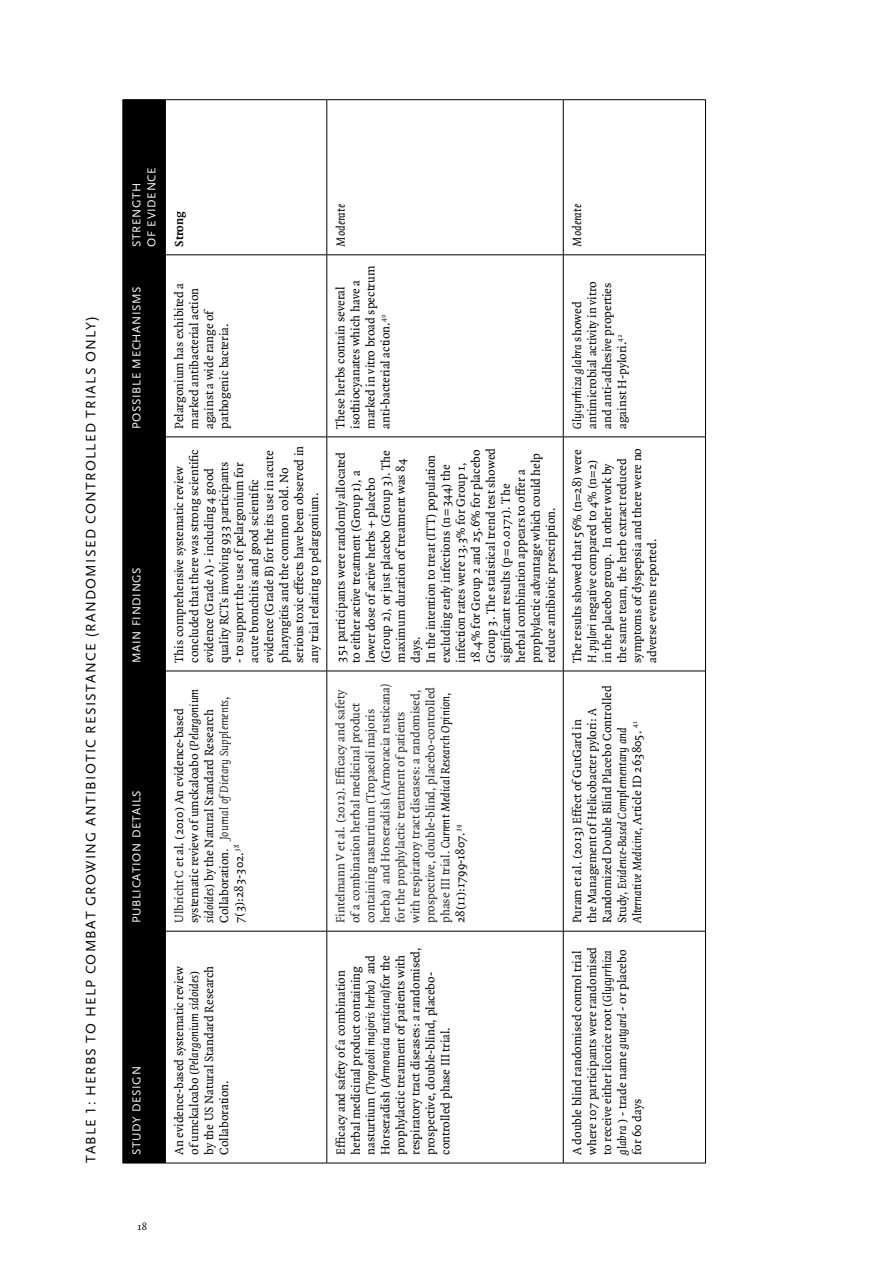
<style>
.page{position:relative;width:893px;height:1263px;background:#fff}
.page>*{position:absolute;margin:0;border:0;box-sizing:border-box;transform-origin:0 0}
.t1{font:14.25px "Scala Sans Caps";letter-spacing:.09em;color:#000}
.t2{font:12.75px/15px "Quadraat";color:#000}
.t3{font:12.75px/15px "Quadraat";color:#262626}
.t4{font:italic 12.75px "Quadraat";color:#000}
.t5{font:700 12.75px "Quadraat";color:#000}
.t6{font:12px/15px "Scala Sans Caps";letter-spacing:.05em;color:#fff}
.t7{font:10.5px "Quadraat";color:#000}
.s1{color:#262626}
.s2{font-style:italic}
.s3{font-style:italic;color:#262626}
.s4{font-style:italic;color:#000}
.s5{color:#000}
</style>
<div class="page">
<div style="left:123px;top:100px;width:42px;height:1063px;background:#000"></div>
<hr style="left:122px;top:931px;width:1px;height:232px;background:#000">
<hr style="left:123px;top:1163px;width:42px;height:1px;background:#000">
<hr style="left:122px;top:671px;width:1px;height:260px;background:#000">
<hr style="left:123px;top:931px;width:42px;height:1px;background:#000">
<hr style="left:122px;top:437px;width:1px;height:234px;background:#000">
<hr style="left:123px;top:671px;width:42px;height:1px;background:#000">
<hr style="left:122px;top:255px;width:1px;height:182px;background:#000">
<hr style="left:123px;top:436px;width:42px;height:1px;background:#000">
<hr style="left:122px;top:99px;width:1px;height:156px;background:#000">
<hr style="left:123px;top:254px;width:42px;height:1px;background:#000">
<hr style="left:123px;top:99px;width:42px;height:1px;background:#000">
<hr style="left:165px;top:931px;width:1px;height:232px;background:#000">
<hr style="left:166px;top:1163px;width:160px;height:1px;background:#000">
<hr style="left:165px;top:671px;width:1px;height:260px;background:#000">
<hr style="left:166px;top:931px;width:160px;height:1px;background:#000">
<hr style="left:165px;top:437px;width:1px;height:234px;background:#000">
<hr style="left:166px;top:671px;width:160px;height:1px;background:#000">
<hr style="left:165px;top:255px;width:1px;height:182px;background:#000">
<hr style="left:166px;top:436px;width:160px;height:1px;background:#000">
<hr style="left:165px;top:99px;width:1px;height:156px;background:#000">
<hr style="left:166px;top:254px;width:160px;height:1px;background:#000">
<hr style="left:166px;top:99px;width:160px;height:1px;background:#000">
<hr style="left:326px;top:931px;width:1px;height:232px;background:#000">
<hr style="left:327px;top:1163px;width:236px;height:1px;background:#000">
<hr style="left:326px;top:671px;width:1px;height:260px;background:#000">
<hr style="left:327px;top:931px;width:236px;height:1px;background:#000">
<hr style="left:326px;top:437px;width:1px;height:234px;background:#000">
<hr style="left:327px;top:671px;width:236px;height:1px;background:#000">
<hr style="left:326px;top:255px;width:1px;height:182px;background:#000">
<hr style="left:327px;top:436px;width:236px;height:1px;background:#000">
<hr style="left:326px;top:99px;width:1px;height:156px;background:#000">
<hr style="left:327px;top:254px;width:236px;height:1px;background:#000">
<hr style="left:327px;top:99px;width:236px;height:1px;background:#000">
<hr style="left:563px;top:931px;width:1px;height:232px;background:#000">
<hr style="left:564px;top:1163px;width:141px;height:1px;background:#000">
<hr style="left:563px;top:671px;width:1px;height:260px;background:#000">
<hr style="left:564px;top:931px;width:141px;height:1px;background:#000">
<hr style="left:563px;top:437px;width:1px;height:234px;background:#000">
<hr style="left:564px;top:671px;width:141px;height:1px;background:#000">
<hr style="left:563px;top:255px;width:1px;height:182px;background:#000">
<hr style="left:564px;top:436px;width:141px;height:1px;background:#000">
<hr style="left:563px;top:99px;width:1px;height:156px;background:#000">
<hr style="left:564px;top:254px;width:141px;height:1px;background:#000">
<hr style="left:564px;top:99px;width:141px;height:1px;background:#000">
<hr style="left:705px;top:931px;width:1px;height:232px;background:#000">
<hr style="left:705px;top:671px;width:1px;height:260px;background:#000">
<hr style="left:705px;top:437px;width:1px;height:234px;background:#000">
<hr style="left:705px;top:255px;width:1px;height:182px;background:#000">
<hr style="left:705px;top:99px;width:1px;height:156px;background:#000">
<p class="t1" style="left:83px;top:1163px;width:849px;rotate:-90deg">TABLE 1: HERBS TO HELP COMBAT GROWING ANTIBIOTIC RESISTANCE (RANDOMISED CONTROLLED TRIALS ONLY)</p>
<p class="t6" style="left:129px;top:247px;width:81px;rotate:-90deg">STRENGTH<br>OF EVIDENCE</p>
<p class="t6" style="left:129px;top:429px;width:144px;rotate:-90deg">POSSIBLE MECHANISMS</p>
<p class="t6" style="left:129px;top:663px;width:97px;rotate:-90deg">MAIN FINDINGS</p>
<p class="t6" style="left:129px;top:923px;width:134px;rotate:-90deg">PUBLICATION DETAILS</p>
<p class="t6" style="left:129px;top:1155px;width:90px;rotate:-90deg">STUDY DESIGN</p>
<p class="t5" style="left:172px;top:247px;width:37px;rotate:-90deg">Strong</p>
<p class="t2" style="left:172px;top:429px;width:147px;rotate:-90deg">Pelargonium has exhibited a marked antibacterial action against a wide range of pathogenic bacteria.</p>
<p class="t2" style="left:172px;top:663px;width:215px;rotate:-90deg">This comprehensive systematic review concluded that there was strong scientific evidence (Grade A) - including 4 good quality RCTs involving 933 participants</p>
<p class="t2" style="left:232px;top:663px;width:218px;rotate:-90deg">- to support the use of pelargonium for acute bronchitis and good scientific evidence (Grade B) for the its use in acute pharyngitis and the common cold. No serious toxic effects have been observed in any trial relating to pelargonium.</p>
<p class="t2" style="left:172px;top:923px;width:236px;rotate:-90deg"><span class="s1">Ulbricht C</span> et al. (2010) An evidence-based systematic review of umckaloabo (<span class="s2">Pelargonium sidoides</span>) by the Natural Standard Research Collaboration<span class="s2">.</span> <span class="s3">Journal ofDietary Supplements</span>, 7(3):283-302.<sup>38</sup></p>
<p class="t2" style="left:172px;top:1155px;width:191px;rotate:-90deg">An evidence-based systematic review of umckaloabo (<span class="s2">Pelargonium sidoides</span>) by the US Natural Standard Research<br>Collaboration.</p>
<p class="t4" style="left:334px;top:247px;width:44px;rotate:-90deg">Moderate</p>
<p class="t2" style="left:333px;top:429px;width:164px;rotate:-90deg">These herbs contain several isothiocyanates which have a marked in vitro broad spectrum anti-bacterial action.<sup>40</sup></p>
<p class="t2" style="left:334px;top:663px;width:216px;rotate:-90deg">351 participants were randomly allocated to either active treatment (Group 1), a lower dose of active herbs + placebo (Group 2), or just placebo (Group 3). The maximum duration of treatment was 84 days.<br>In the intention to treat (ITT) population excluding early infections (n=344) the infection rates were 13.3% for Group 1, 18.4% for Group 2 and 25.6% for placebo Group 3. The statistical trend test showed significant results (p=0.0171). The herbal combination appears to offer a prophylactic advantage which could help reduce antibiotic prescription.</p>
<p class="t3" style="left:333px;top:923px;width:241px;rotate:-90deg">Fintelmann V et al. (2012). Efficacy and safety of a combination herbal medicinal product containing nasturtium (Tropaeoli majoris herba) and Horseradish (Armoracia rusticana<span class="s2">) </span>for the prophylactic treatment of patients<br>with respiratory tract diseases: a randomised, prospective, double-blind, placebo-controlled phase III trial. <span class="s4">Current Medical Research Opinion</span><span class="s5">, 28(11):1799-1807.</span><sup>39</sup></p>
<p class="t2" style="left:333px;top:1155px;width:209px;rotate:-90deg">Efficacy and safety of a combination herbal medicinal product containing nasturtium (<span class="s2">Tropaeoli majoris herba</span>) and Horseradish (<span class="s2">Armoracia rusticana)</span>for the prophylactic treatment of patients with respiratory tract diseases: a randomised, prospective, double-blind, placebo&shy;controlled phase III trial.</p>
<p class="t4" style="left:570px;top:247px;width:44px;rotate:-90deg">Moderate</p>
<p class="t2" style="left:570px;top:429px;width:149px;rotate:-90deg"><span class="s2">Glycyrrhiza glabra</span> showed antimicrobial activity in vitro and anti-adhesive properties against H-pylori.<sup>42</sup></p>
<p class="t2" style="left:570px;top:663px;width:216px;rotate:-90deg">The results showed that 56% (n=28) were <span class="s2">H.pylori</span> negative compared to 4% (n=2) in the placebo group. In other work by the same team, the herb extract reduced symptoms of dyspepsia and there were no adverse events reported.</p>
<p class="t2" style="left:570px;top:923px;width:239px;rotate:-90deg">Puram et al. (2013) Effect of GutGard in<br>the Management of Helicobacter pylori: A Randomized Double Blind Placebo Controlled Study, <span class="s2">Evidence-Based Complementary and Alternative Medicine</span>, Article ID 263805. <sup>41</sup></p>
<p class="t2" style="left:570px;top:1155px;width:210px;rotate:-90deg">A double blind randomised control trial where 107 participants were randomised to receive either licorice root (<span class="s2">Glycyrrhiza glabra</span> ) - trade name <span class="s2">gutgard</span> - or placebo for 60 days</p>
<p class="t7" style="left:138px;top:1221px;width:11px">18</p>
</div>
